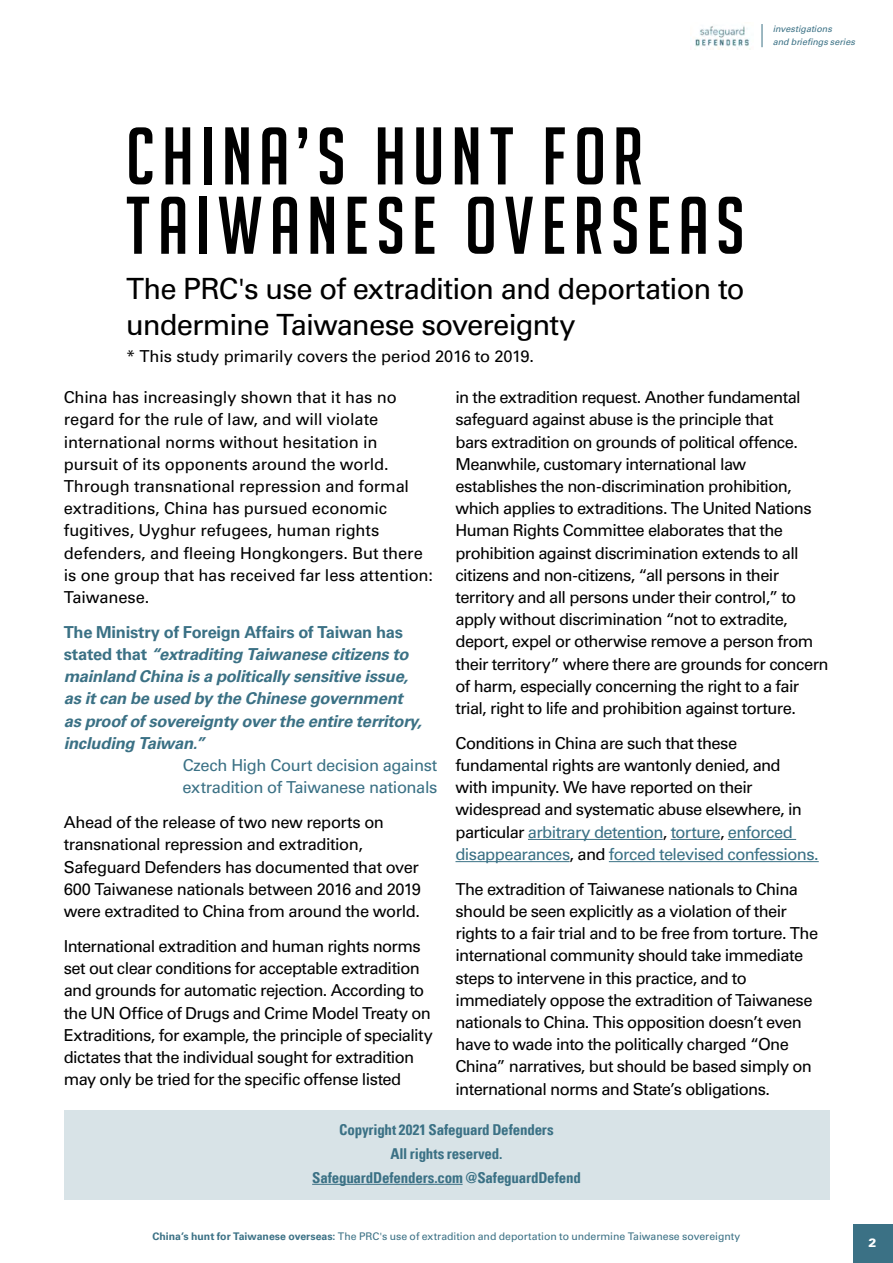
<style>
.page{position:relative;width:893px;height:1263px;background:#fff}
.page>*{position:absolute;margin:0;border:0;box-sizing:border-box;transform-origin:0 0}
.t1{font:79.5px/69.3px "Big Noodle Titling";letter-spacing:.09em;color:#000}
.t2{font:29.25px/36px "Univers LT Std";letter-spacing:-.03em;color:#000}
.t3{font:16.5px/22.2px "Univers LT Std";letter-spacing:-.035em;color:#000}
.t4{font:16.5px/22.2px "Univers LT Std";letter-spacing:-.01em;color:#000}
.t5{font:italic 700 16.5px/22.2px "Univers LT Std";letter-spacing:-.015em;color:#3b7185}
.t6{font:16.5px/22.2px "Univers LT Std";letter-spacing:-.025em;color:#3b7185}
.t7{font:700 condensed 15px/24px "Univers LT";letter-spacing:-.015em;color:#3b7185;text-align:center}
.t8{font:900 12px "Univers LT Std";color:#fff}
.t9{font:10.5px "Univers LT Std";letter-spacing:-.005em;color:#3b7185}
.t10{font:italic 9px/13.5px "Univers LT Std";letter-spacing:-.005em;color:#3b7185}
.s1{color:#3b7185}
.s2{font-style:normal}
.s3{font-weight:700}
</style>
<div class="page">
<div style="left:854px;top:1225px;width:39px;height:38px;background:#3b7185"></div>
<img style="left:695px;top:26px;width:55px;height:23px">
<svg style="left:762px;top:24px;width:1px;height:23px"></svg>
<hr style="left:528px;top:839px;width:135px;height:1px;background:#3b7185">
<hr style="left:671px;top:839px;width:49px;height:1px;background:#3b7185">
<hr style="left:728px;top:839px;width:68px;height:1px;background:#3b7185">
<hr style="left:455px;top:861px;width:115px;height:1px;background:#3b7185">
<hr style="left:609px;top:861px;width:210px;height:1px;background:#3b7185">
<div style="left:64px;top:1110px;width:766px;height:89px;background:#d8e3e7"></div>
<hr style="left:312px;top:1184px;width:151px;height:1px;background:#3b7185">
<p class="t10" style="left:773px;top:22px;width:84px">investigations<br>and briefings series</p>
<h1 class="t1" style="left:126px;top:122px;width:620px">CHINA’S HUNT FOR<br>TAIWANESE OVERSEAS</h1>
<h2 class="t2" style="left:126px;top:270px;width:620px">The PRC's use of extradition and deportation to undermine Taiwanese sovereignty</h2>
<p class="t4" style="left:126px;top:345px;width:410px">* This study primarily covers the period 2016 to 2019.</p>
<p class="t3" style="left:455px;top:386px;width:375px">in the extradition request. Another fundamental safeguard against abuse is the principle that<br>bars extradition on grounds of political offence.<br>Meanwhile, customary international law establishes the non-discrimination prohibition, which applies to extraditions. The United Nations Human Rights Committee elaborates that the prohibition against discrimination extends to all citizens and non-citizens, “all persons in their territory and all persons under their control,” to apply without discrimination “not to extradite, deport, expel or otherwise remove a person from their territory” where there are grounds for concern of harm, especially concerning the right to a fair trial, right to life and prohibition against torture.</p>
<p class="t3" style="left:455px;top:732px;width:365px">Conditions in China are such that these fundamental rights are wantonly denied, and<br>with impunity. We have reported on their widespread and systematic abuse elsewhere, in particular <span class="s1">arbitrary detention</span>, <span class="s1">torture</span>, <span class="s1">enforced disappearances</span>, and <span class="s1">forced televised confessions.</span></p>
<p class="t3" style="left:455px;top:878px;width:364px">The extradition of Taiwanese nationals to China should be seen explicitly as a violation of their rights to a fair trial and to be free from torture. The international community should take immediate steps to intervene in this practice, and to immediately oppose the extradition of Taiwanese nationals to China. This opposition doesn’t even have to wade into the politically charged “One China” narratives, but should be based simply on international norms and State’s obligations.</p>
<p class="t7" style="left:312px;top:1117px;width:270px">Copyright 2021 Safeguard Defenders<br>All rights reserved.<br>SafeguardDefenders.com @SafeguardDefend</p>
<p class="t4" style="left:64px;top:386px;width:371px">China has increasingly shown that it has no regard for the rule of law, and will violate international norms without hesitation in pursuit of its opponents around the world.<br>Through transnational repression and formal extraditions, China has pursued economic fugitives, Uyghur refugees, human rights defenders, and fleeing Hongkongers. But there is one group that has received far less attention:<br>Taiwanese.</p>
<p class="t5" style="left:64px;top:621px;width:360px"><span class="s2">The Ministry of Foreign Affairs of Taiwan has stated that</span> “extraditing Taiwanese citizens to mainland China is a politically sensitive issue, as it can be used by the Chinese government as proof of sovereignty over the entire territory, including Taiwan.”</p>
<p class="t6" style="left:183px;top:754px;width:256px">Czech High Court decision against extradition of Taiwanese nationals</p>
<p class="t3" style="left:64px;top:811px;width:359px">Ahead of the release of two new reports on transnational repression and extradition, Safeguard Defenders has documented that over 600 Taiwanese nationals between 2016 and 2019 were extradited to China from around the world.</p>
<p class="t3" style="left:64px;top:935px;width:371px">International extradition and human rights norms set out clear conditions for acceptable extradition and grounds for automatic rejection. According to the UN Office of Drugs and Crime Model Treaty on Extraditions, for example, the principle of speciality dictates that the individual sought for extradition may only be tried for the specific offense listed</p>
<p class="t9" style="left:153px;top:1230px;width:589px"><span class="s3">China’s hunt for Taiwanese overseas:</span> The PRC's use of extradition and deportation to undermine Taiwanese sovereignty</p>
<p class="t8" style="left:868px;top:1235px;width:10px">2</p>
</div>
